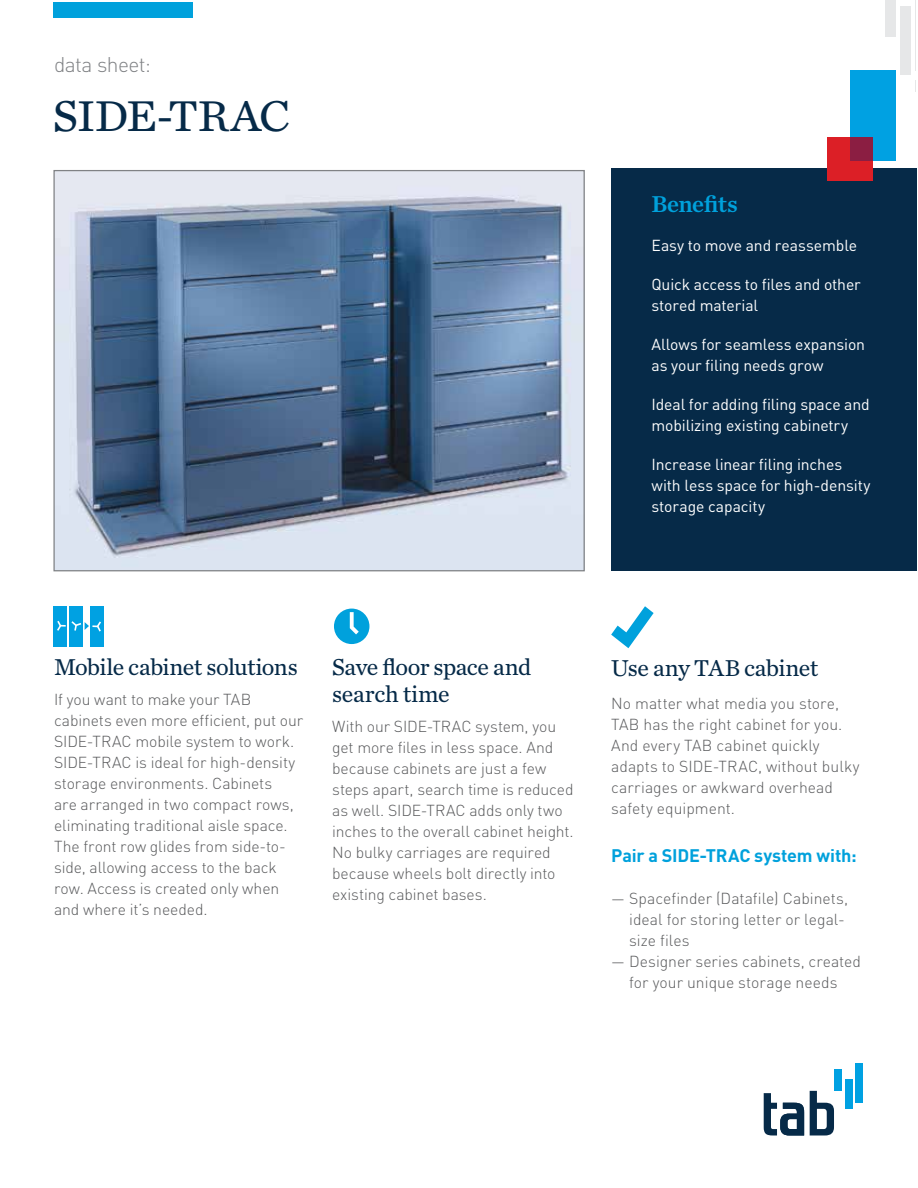
<style>
.page{position:relative;width:918px;height:1188px;background:#fff}
.page>*{position:absolute;margin:0;border:0;box-sizing:border-box;transform-origin:0 0}
.t1{font:45px "Chronicle Text G2";letter-spacing:-.025em;color:#062a48}
.t2{font:24px/27px "Chronicle Text G2";letter-spacing:-.02em;color:#062a48}
.t3{font:24px "Chronicle Text G2 Semi";letter-spacing:-.02em;color:#00a1dc}
.t4{font:300 21px "DIN Pro";letter-spacing:-.025em;color:#808285}
.t5{font:700 18px "DIN Pro";letter-spacing:-.01em;color:#00a1dc}
.t6{font:300 15.75px/21px "DIN Pro";color:#58595b}
.t7{font:15.75px/21px "DIN Pro";letter-spacing:-.005em;color:#fff}
</style>
<div class="page">
<img style="left:55px;top:172px;width:528px;height:397px">
<svg style="left:334px;top:609px;width:35px;height:35px"></svg>
<div style="left:53px;top:2px;width:140px;height:16px;background:#00a1dc"></div>
<svg style="left:764px;top:1093px;width:40px;height:42px"></svg>
<svg style="left:810px;top:1091px;width:24px;height:44px"></svg>
<div style="left:834px;top:1069px;width:7px;height:22px;background:#00a1e2"></div>
<div style="left:845px;top:1079px;width:7px;height:30px;background:#00a1e2"></div>
<div style="left:856px;top:1063px;width:7px;height:40px;background:#00a1e2"></div>
<div style="left:611px;top:169px;width:306px;height:402px;background:#062a48"></div>
<svg style="left:611px;top:606px;width:43px;height:42px"></svg>
<div style="left:850px;top:70px;width:46px;height:90px;background:#00a1e2"></div>
<div style="left:827px;top:137px;width:46px;height:44px;background:#dc1f26"></div>
<div style="left:886px;top:0;width:10px;height:37px;background:#e6e7e8"></div>
<div style="left:901px;top:6px;width:10px;height:69px;background:#e6e7e8"></div>
<div style="left:850px;top:137px;width:23px;height:23px;background:#8b1e42"></div>
<div style="left:53px;top:606px;width:14px;height:41px;background:#00a1e2"></div>
<div style="left:69px;top:606px;width:14px;height:41px;background:#00a1e2"></div>
<div style="left:90px;top:606px;width:14px;height:41px;background:#00a1e2"></div>
<svg style="left:57px;top:621px;width:44px;height:11px"></svg>
<h3 class="t4" style="left:54px;top:48px;width:99px">data sheet:</h3>
<h1 class="t1" style="left:53px;top:82px;width:239px">SIDE-TRAC</h1>
<h2 class="t3" style="left:651px;top:185px;width:88px">Benefits</h2>
<p class="t7" style="left:651px;top:234px;width:207px">Easy to move and reassemble</p>
<p class="t7" style="left:651px;top:273px;width:211px">Quick access to files and other stored material</p>
<p class="t7" style="left:651px;top:333px;width:215px">Allows for seamless expansion as your filing needs grow</p>
<p class="t7" style="left:651px;top:393px;width:220px">Ideal for adding filing space and mobilizing existing cabinetry</p>
<p class="t7" style="left:651px;top:453px;width:221px">Increase linear filing inches with less space for high-density storage capacity</p>
<h2 class="t2" style="left:54px;top:652px;width:245px">Mobile cabinet solutions</h2>
<p class="t6" style="left:54px;top:687px;width:251px">If you want to make your TAB cabinets even more efficient, put our<br>SIDE-TRAC mobile system to work.<br>SIDE-TRAC is ideal for high-density storage environments. Cabinets<br>are arranged in two compact rows, eliminating traditional aisle space.<br>The front row glides from side-to&shy;side, allowing access to the back row. Access is created only when and where it’s needed.</p>
<h2 class="t2" style="left:332px;top:652px;width:201px">Save floor space and search time</h2>
<p class="t6" style="left:332px;top:714px;width:243px">With our SIDE-TRAC system, you get more files in less space. And because cabinets are just a few steps apart, search time is reduced as well. SIDE-TRAC adds only two inches to the overall cabinet height.<br>No bulky carriages are required because wheels bolt directly into existing cabinet bases.</p>
<h2 class="t2" style="left:611px;top:654px;width:209px">Use any TAB cabinet</h2>
<p class="t6" style="left:611px;top:692px;width:250px">No matter what media you store,<br>TAB has the right cabinet for you.<br>And every TAB cabinet quickly adapts to SIDE-TRAC, without bulky carriages or awkward overhead safety equipment.</p>
<p class="t5" style="left:611px;top:841px;width:247px">Pair a SIDE-TRAC system with:</p>
<p class="t6" style="left:629px;top:887px;width:221px;text-indent:-18px">— Spacefinder (Datafile) Cabinets, ideal for storing letter or legal&shy;size files</p>
<p class="t6" style="left:611px;top:950px;width:251px;text-align:center">— Designer series cabinets, created for your unique storage needs</p>
</div>
